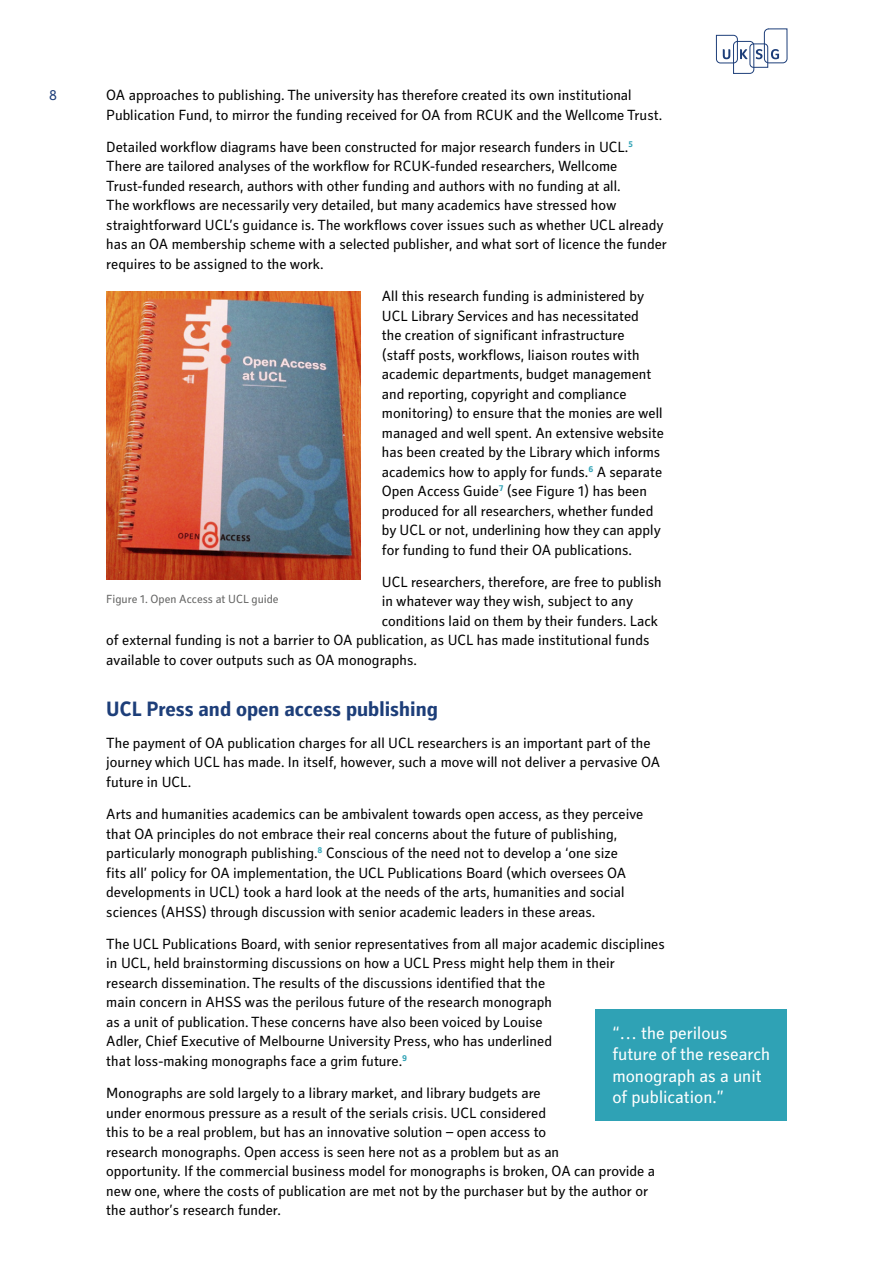
<style>
.page{position:relative;width:893px;height:1263px;background:#fff}
.page>*{position:absolute;margin:0;border:0;box-sizing:border-box;transform-origin:0 0}
.t1{font:700 21px "Secca Std";color:#1d3e79}
.t2{font:18px/21.6px "Secca Std";color:#fff}
.t3{font:15px/19.5px "Secca Std";color:#000}
.t4{font:15px "Secca Std";color:#1d3e79}
.t5{font:12px "Secca Std";color:#636362}
</style>
<div class="page">
<svg style="left:716px;top:28px;width:71px;height:46px"></svg>
<div style="left:595px;top:1009px;width:192px;height:111px;background:#2fa2b5"></div>
<img style="left:106px;top:292px;width:255px;height:288px">
<p class="t4" style="left:49px;top:87px;width:10px">8</p>
<p class="t3" style="left:106px;top:86px;width:557px">OA approaches to publishing. The university has therefore created its own institutional<br>Publication Fund, to mirror the funding received for OA from RCUK and the Wellcome Trust.</p>
<p class="t3" style="left:106px;top:138px;width:562px">Detailed workflow diagrams have been constructed for major research funders in UCL.<sup>5<br></sup>There are tailored analyses of the workflow for RCUK-funded researchers, Wellcome Trust-funded research, authors with other funding and authors with no funding at all.<br>The workflows are necessarily very detailed, but many academics have stressed how straightforward UCL’s guidance is. The workflows cover issues such as whether UCL already has an OA membership scheme with a selected publisher, and what sort of licence the funder requires to be assigned to the work.</p>
<p class="t3" style="left:382px;top:287px;width:284px">All this research funding is administered by UCL Library Services and has necessitated<br>the creation of significant infrastructure<br>(staff posts, workflows, liaison routes with academic departments, budget management and reporting, copyright and compliance monitoring) to ensure that the monies are well managed and well spent. An extensive website has been created by the Library which informs academics how to apply for funds.<sup>6</sup> A separate Open Access Guide<sup>7</sup> (see Figure 1) has been produced for all researchers, whether funded by UCL or not, underlining how they can apply for funding to fund their OA publications.</p>
<p class="t3" style="left:382px;top:573px;width:281px">UCL researchers, therefore, are free to publish</p>
<p class="t3" style="left:382px;top:592px;width:253px">in whatever way they wish, subject to any</p>
<p class="t3" style="left:382px;top:612px;width:278px">conditions laid on them by their funders. Lack</p>
<p class="t3" style="left:106px;top:631px;width:545px">of external funding is not a barrier to OA publication, as UCL has made institutional funds</p>
<p class="t3" style="left:106px;top:651px;width:312px">available to cover outputs such as OA monographs.</p>
<h1 class="t1" style="left:106px;top:697px;width:333px">UCL Press and open access publishing</h1>
<p class="t3" style="left:106px;top:734px;width:555px">The payment of OA publication charges for all UCL researchers is an important part of the journey which UCL has made. In itself, however, such a move will not deliver a pervasive OA future in UCL.</p>
<p class="t3" style="left:106px;top:805px;width:539px">Arts and humanities academics can be ambivalent towards open access, as they perceive that OA principles do not embrace their real concerns about the future of publishing, particularly monograph publishing.<sup>8</sup> Conscious of the need not to develop a ‘one size<br>fits all’ policy for OA implementation, the UCL Publications Board (which oversees OA developments in UCL) took a hard look at the needs of the arts, humanities and social sciences (AHSS) through discussion with senior academic leaders in these areas.</p>
<p class="t3" style="left:106px;top:935px;width:560px">The UCL Publications Board, with senior representatives from all major academic disciplines in UCL, held brainstorming discussions on how a UCL Press might help them in their research dissemination. The results of the discussions identified that the<br>main concern in AHSS was the perilous future of the research monograph<br>as a unit of publication. These concerns have also been voiced by Louise<br>Adler, Chief Executive of Melbourne University Press, who has underlined<br>that loss-making monographs face a grim future.<sup>9</sup></p>
<p class="t3" style="left:106px;top:1084px;width:550px">Monographs are sold largely to a library market, and library budgets are<br>under enormous pressure as a result of the serials crisis. UCL considered<br>this to be a real problem, but has an innovative solution – open access to<br>research monographs. Open access is seen here not as a problem but as an<br>opportunity. If the commercial business model for monographs is broken, OA can provide a new one, where the costs of publication are met not by the purchaser but by the author or the author’s research funder.</p>
<p class="t5" style="left:106px;top:592px;width:174px">Figure 1. Open Access at UCL guide</p>
<p class="t2" style="left:612px;top:1022px;width:159px">“… the perilous future of the research monograph as a unit of publication.”</p>
</div>
